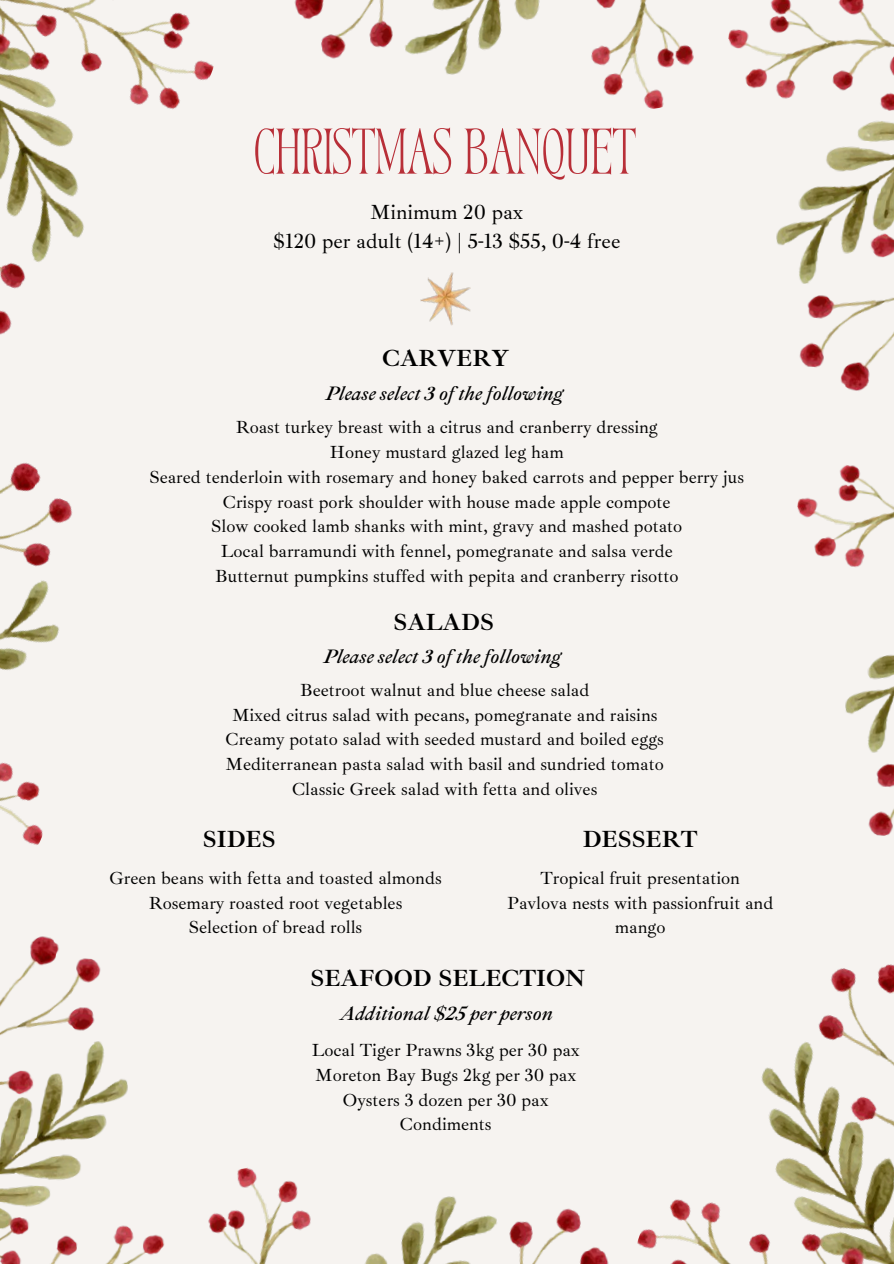
<style>
.page{position:relative;width:894px;height:1264px;background:#fff}
.page>*{position:absolute;margin:0;border:0;box-sizing:border-box;transform-origin:0 0}
.t1{font:60px "TAN Variety";letter-spacing:-.05em;color:#b82f38}
.t2{font:700 24px "Ibarra Real Nova";color:#000}
.t3{font:21px/29.2px "Ibarra Real Nova";color:#000;text-align:center}
.t4{font:italic 19.5px "Ibarra Real Nova";color:#000}
.t5{font:18px/24.8px "Ibarra Real Nova";color:#000;text-align:center}
</style>
<div class="page">
<div style="left:0;top:0;width:893px;height:1263px;background:#f6f3f0"></div>
<img style="left:728px;top:0;width:165px;height:391px">
<img style="left:797px;top:465px;width:96px;height:371px">
<img style="left:0;top:463px;width:73px;height:377px">
<img style="left:0;top:840px;width:165px;height:423px">
<img style="left:294px;top:0;width:400px;height:109px">
<img style="left:208px;top:1167px;width:401px;height:96px">
<img style="left:0;top:0;width:214px;height:463px">
<img style="left:637px;top:964px;width:256px;height:299px">
<img style="left:420px;top:272px;width:51px;height:54px">
<h2 class="t1" style="left:252px;top:127px;width:386px">CHRISTMAS BANQUET</h2>
<h2 class="t3" style="left:273px;top:197px;width:349px">Minimum 20 pax<br>$120 per adult (14+) | 5-13 $55, 0-4 free</h2>
<p class="t2" style="left:382px;top:343px;width:128px">CARVERY</p>
<h3 class="t4" style="left:326px;top:381px;width:239px">Please select 3 of the following</h3>
<p class="t5" style="left:236px;top:415px;width:423px">Roast turkey breast with a citrus and cranberry dressing</p>
<p class="t5" style="left:330px;top:440px;width:235px">Honey mustard glazed leg ham</p>
<p class="t5" style="left:149px;top:464px;width:596px">Seared tenderloin with rosemary and honey baked carrots and pepper berry jus</p>
<p class="t5" style="left:223px;top:489px;width:449px">Crispy roast pork shoulder with house made apple compote</p>
<p class="t5" style="left:211px;top:514px;width:472px">Slow cooked lamb shanks with mint, gravy and mashed potato</p>
<p class="t5" style="left:221px;top:539px;width:453px">Local barramundi with fennel, pomegranate and salsa verde</p>
<p class="t5" style="left:215px;top:563px;width:464px">Butternut pumpkins stuffed with pepita and cranberry risotto</p>
<p class="t2" style="left:393px;top:607px;width:102px">SALADS</p>
<p class="t4" style="left:324px;top:644px;width:239px">Please select 3 of the following</p>
<p class="t5" style="left:300px;top:677px;width:291px">Beetroot walnut and blue cheese salad</p>
<h2 class="t5" style="left:232px;top:702px;width:427px">Mixed citrus salad with pecans, pomegranate and raisins</h2>
<h3 class="t5" style="left:225px;top:727px;width:440px">Creamy potato salad with seeded mustard and boiled eggs</h3>
<p class="t5" style="left:225px;top:752px;width:439px">Mediterranean pasta salad with basil and sundried tomato</p>
<p class="t5" style="left:292px;top:776px;width:307px">Classic Greek salad with fetta and olives</p>
<p class="t2" style="left:203px;top:824px;width:74px">SIDES</p>
<p class="t2" style="left:582px;top:824px;width:116px">DESSERT</p>
<p class="t5" style="left:540px;top:865px;width:201px">Tropical fruit presentation</p>
<p class="t5" style="left:507px;top:890px;width:268px">Pavlova nests with passionfruit and mango</p>
<h2 class="t2" style="left:310px;top:963px;width:276px">SEAFOOD SELECTION</h2>
<p class="t5" style="left:109px;top:865px;width:334px">Green beans with fetta and toasted almonds</p>
<p class="t5" style="left:149px;top:890px;width:255px">Rosemary roasted root vegetables</p>
<p class="t5" style="left:189px;top:915px;width:175px">Selection of bread rolls</p>
<p class="t4" style="left:340px;top:1001px;width:214px">Additional $25 per person</p>
<h3 class="t5" style="left:311px;top:1037px;width:269px">Local Tiger Prawns 3kg per 30 pax</h3>
<p class="t5" style="left:315px;top:1062px;width:262px">Moreton Bay Bugs 2kg per 30 pax</p>
<p class="t5" style="left:343px;top:1087px;width:207px">Oysters 3 dozen per 30 pax</p>
<p class="t5" style="left:400px;top:1112px;width:93px">Condiments</p>
</div>
